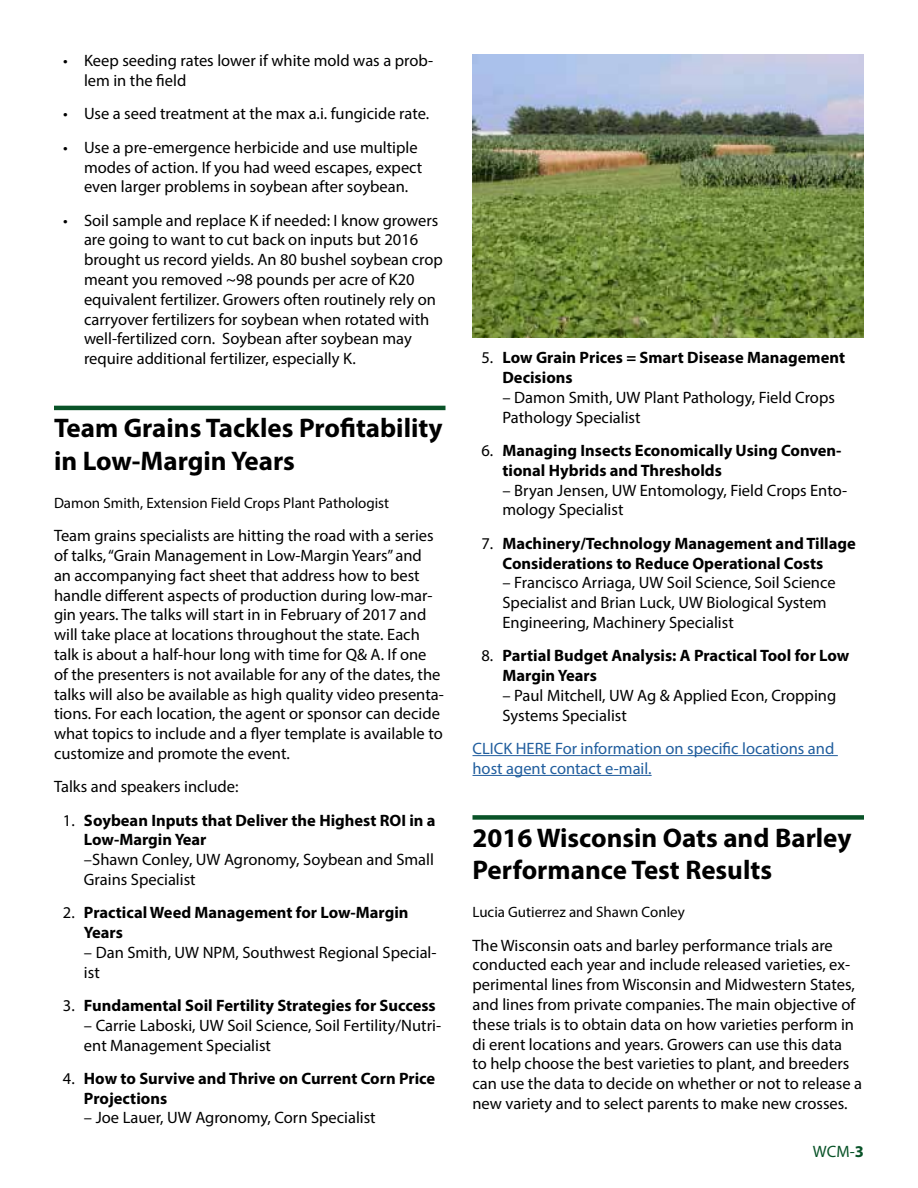
<style>
.page{position:relative;width:918px;height:1188px;background:#fff}
.page>*{position:absolute;margin:0;border:0;box-sizing:border-box;transform-origin:0 0}
.t1{font:700 27px/32.4px "Myriad Pro";color:#000}
.t2{font:16.5px/19.8px "Myriad Pro";color:#000}
.t3{font:700 16.5px/19.8px "Myriad Pro";color:#000}
.t4{font:16.5px/19.8px "Myriad Pro";color:#215e9e}
.t5{font:16.5px "Myriad Pro";color:#095328}
.t6{font:15px "Myriad Pro";color:#000}
.s1{font-weight:400}
.s2{font-weight:700}
</style>
<div class="page">
<hr style="left:54px;top:406px;width:392px;height:4px;background:#095328">
<hr style="left:472px;top:755px;width:366px;height:1px;background:#215e9e">
<hr style="left:472px;top:775px;width:180px;height:1px;background:#215e9e">
<div style="left:472px;top:815px;width:392px;height:5px;background:#095328"></div>
<img style="left:472px;top:54px;width:392px;height:284px">
<p class="t2" style="left:84px;top:51px;width:351px;text-indent:-21px">• Keep seeding rates lower if white mold was a prob&shy;lem in the field</p>
<p class="t2" style="left:63px;top:104px;width:368px">• Use a seed treatment at the max a.i. fungicide rate.</p>
<p class="t2" style="left:84px;top:137px;width:340px;text-indent:-21px">• Use a pre-emergence herbicide and use multiple modes of action. If you had weed escapes, expect even larger problems in soybean after soybean.</p>
<p class="t2" style="left:84px;top:210px;width:360px;text-indent:-21px">• Soil sample and replace K if needed: I know growers are going to want to cut back on inputs but 2016 brought us record yields. An 80 bushel soybean crop meant you removed ~98 pounds per acre of K20 equivalent fertilizer. Growers often routinely rely on carryover fertilizers for soybean when rotated with well-fertilized corn. Soybean after soybean may require additional fertilizer, especially K.</p>
<h1 class="t1" style="left:54px;top:411px;width:390px">Team Grains Tackles Profitability in Low-Margin Years</h1>
<p class="t6" style="left:54px;top:494px;width:337px">Damon Smith, Extension Field Crops Plant Pathologist</p>
<p class="t2" style="left:54px;top:525px;width:391px">Team grains specialists are hitting the road with a series of talks, “Grain Management in Low-Margin Years” and<br>an accompanying fact sheet that address how to best handle different aspects of production during low-mar&shy;gin years. The talks will start in in February of 2017 and will take place at locations throughout the state. Each talk is about a half-hour long with time for Q&amp; A. If one of the presenters is not available for any of the dates, the talks will also be available as high quality video presenta&shy;tions. For each location, the agent or sponsor can decide what topics to include and a flyer template is available to customize and promote the event.</p>
<p class="t2" style="left:54px;top:777px;width:186px">Talks and speakers include:</p>
<p class="t3" style="left:84px;top:810px;width:353px;text-indent:-21px"><span class="s1">1.</span> Soybean Inputs that Deliver the Highest ROI in a<br>Low-Margin Year</p>
<p class="t2" style="left:84px;top:849px;width:351px">–Shawn Conley, UW Agronomy, Soybean and Small<br>Grains Specialist</p>
<p class="t3" style="left:84px;top:902px;width:326px;text-indent:-21px"><span class="s1">2.</span> Practical Weed Management for Low-Margin<br>Years</p>
<p class="t2" style="left:84px;top:942px;width:354px">– Dan Smith, UW NPM, Southwest Regional Special&shy;ist</p>
<p class="t3" style="left:63px;top:995px;width:374px"><span class="s1">3.</span> Fundamental Soil Fertility Strategies for Success</p>
<p class="t2" style="left:84px;top:1015px;width:359px">– Carrie Laboski, UW Soil Science, Soil Fertility/Nutri&shy;ent Management Specialist</p>
<p class="t3" style="left:84px;top:1068px;width:353px;text-indent:-21px"><span class="s1">4.</span> How to Survive and Thrive on Current Corn Price<br>Projections</p>
<p class="t2" style="left:84px;top:1108px;width:293px">– Joe Lauer, UW Agronomy, Corn Specialist</p>
<p class="t3" style="left:503px;top:347px;width:344px;text-indent:-21px"><span class="s1">5.</span> Low Grain Prices = Smart Disease Management<br>Decisions</p>
<p class="t2" style="left:503px;top:387px;width:334px">– Damon Smith, UW Plant Pathology, Field Crops<br>Pathology Specialist</p>
<p class="t3" style="left:503px;top:440px;width:341px;text-indent:-21px"><span class="s1">6.</span> Managing Insects Economically Using Conven&shy;tional Hybrids and Thresholds</p>
<p class="t2" style="left:503px;top:480px;width:346px">– Bryan Jensen, UW Entomology, Field Crops Ento&shy;mology Specialist</p>
<p class="t3" style="left:503px;top:533px;width:355px;text-indent:-21px"><span class="s1">7.</span> Machinery/Technology Management and Tillage<br>Considerations to Reduce Operational Costs</p>
<p class="t2" style="left:503px;top:573px;width:335px">– Francisco Arriaga, UW Soil Science, Soil Science<br>Specialist and Brian Luck, UW Biological System<br>Engineering, Machinery Specialist</p>
<p class="t3" style="left:503px;top:645px;width:348px;text-indent:-21px"><span class="s1">8.</span> Partial Budget Analysis: A Practical Tool for Low<br>Margin Years</p>
<p class="t2" style="left:503px;top:685px;width:335px">– Paul Mitchell, UW Ag &amp; Applied Econ, Cropping<br>Systems Specialist</p>
<p class="t4" style="left:473px;top:738px;width:363px">CLICK HERE For information on specific locations and host agent contact e-mail.</p>
<h1 class="t1" style="left:472px;top:820px;width:380px">2016 Wisconsin Oats and Barley<br>Performance Test Results</h1>
<p class="t6" style="left:472px;top:903px;width:214px">Lucia Gutierrez and Shawn Conley</p>
<p class="t2" style="left:472px;top:935px;width:391px">The Wisconsin oats and barley performance trials are conducted each year and include released varieties, ex&shy;perimental lines from Wisconsin and Midwestern States, and lines from private companies. The main objective of these trials is to obtain data on how varieties perform in di erent locations and years. Growers can use this data<br>to help choose the best varieties to plant, and breeders can use the data to decide on whether or not to release a new variety and to select parents to make new crosses.</p>
<p class="t5" style="left:813px;top:1142px;width:53px">WCM-<span class="s2">3</span></p>
</div>
